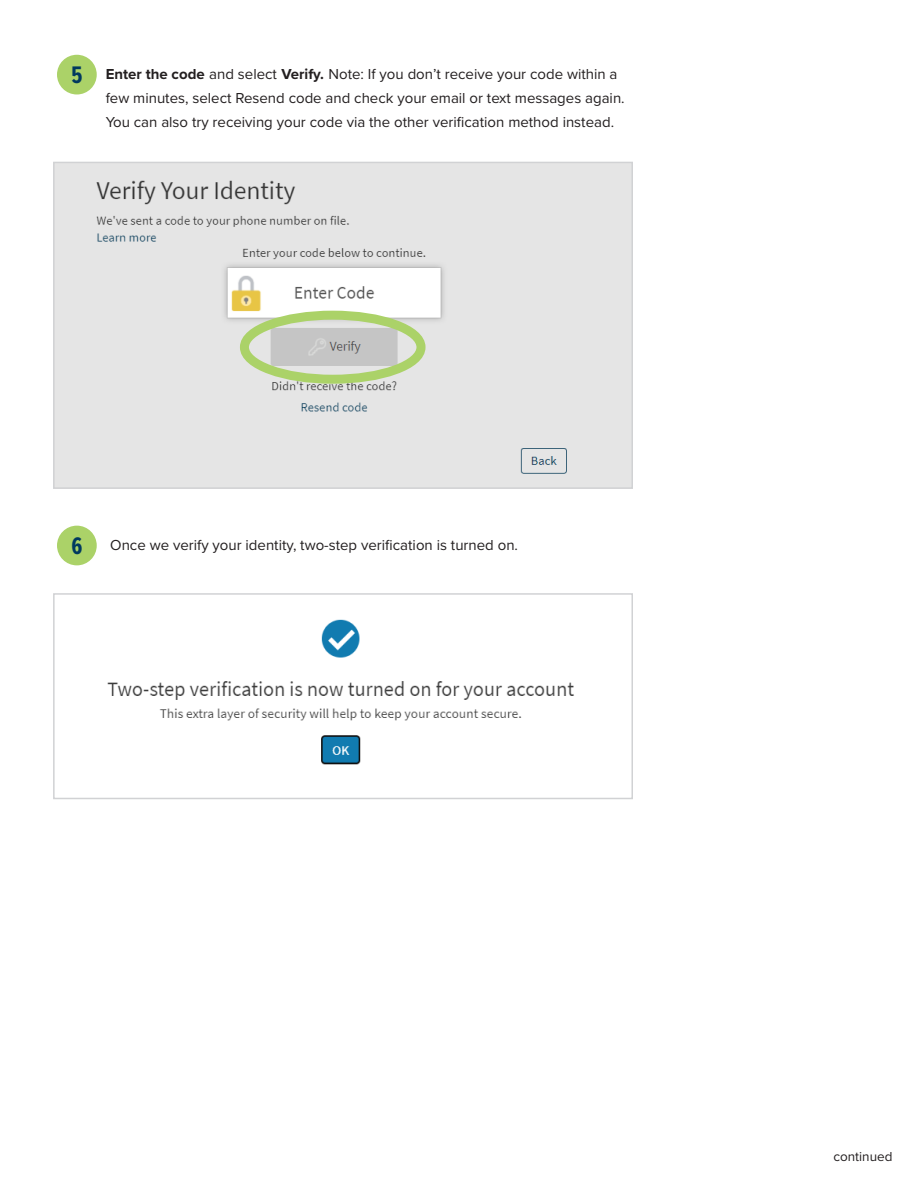
<style>
.page{position:relative;width:918px;height:1188px;background:#fff}
.page>*{position:absolute;margin:0;border:0;box-sizing:border-box;transform-origin:0 0}
.t1{font:700 24.9px "Proxima Nova Ex Cn";color:#00395f}
.t2{font:15px/24px "Proxima Nova";color:#231f20}
.t3{font:13.5px "Proxima Nova";color:#231f20}
.s1{font-weight:700}
</style>
<div class="page">
<div style="left:57px;top:526px;width:40px;height:39px;background:#abd268;border-radius:50%"></div>
<div style="left:57px;top:55px;width:40px;height:39px;background:#abd268;border-radius:50%"></div>
<img style="left:56px;top:165px;width:574px;height:321px">
<div style="left:53px;top:162px;width:580px;height:327px;border:2px solid #d1d2d4"></div>
<img style="left:107px;top:619px;width:467px;height:146px">
<div style="left:53px;top:593px;width:580px;height:206px;border:2px solid #d1d2d4"></div>
<div style="left:240px;top:311px;width:186px;height:73px;border:9px solid #abd268;border-radius:50%"></div>
<p class="t1" style="left:71px;top:57px;width:13px">5</p>
<p class="t2" style="left:106px;top:62px;width:521px"><span class="s1">Enter the code</span> and select <span class="s1">Verify.</span> Note: If you don’t receive your code within a few minutes, select Resend code and check your email or text messages again.<br>You can also try receiving your code via the other verification method instead.</p>
<p class="t1" style="left:71px;top:527px;width:12px">6</p>
<p class="t2" style="left:110px;top:532px;width:409px">Once we verify your identity, two-step verification is turned on.</p>
<p class="t3" style="left:833px;top:1146px;width:61px">continued</p>
</div>
